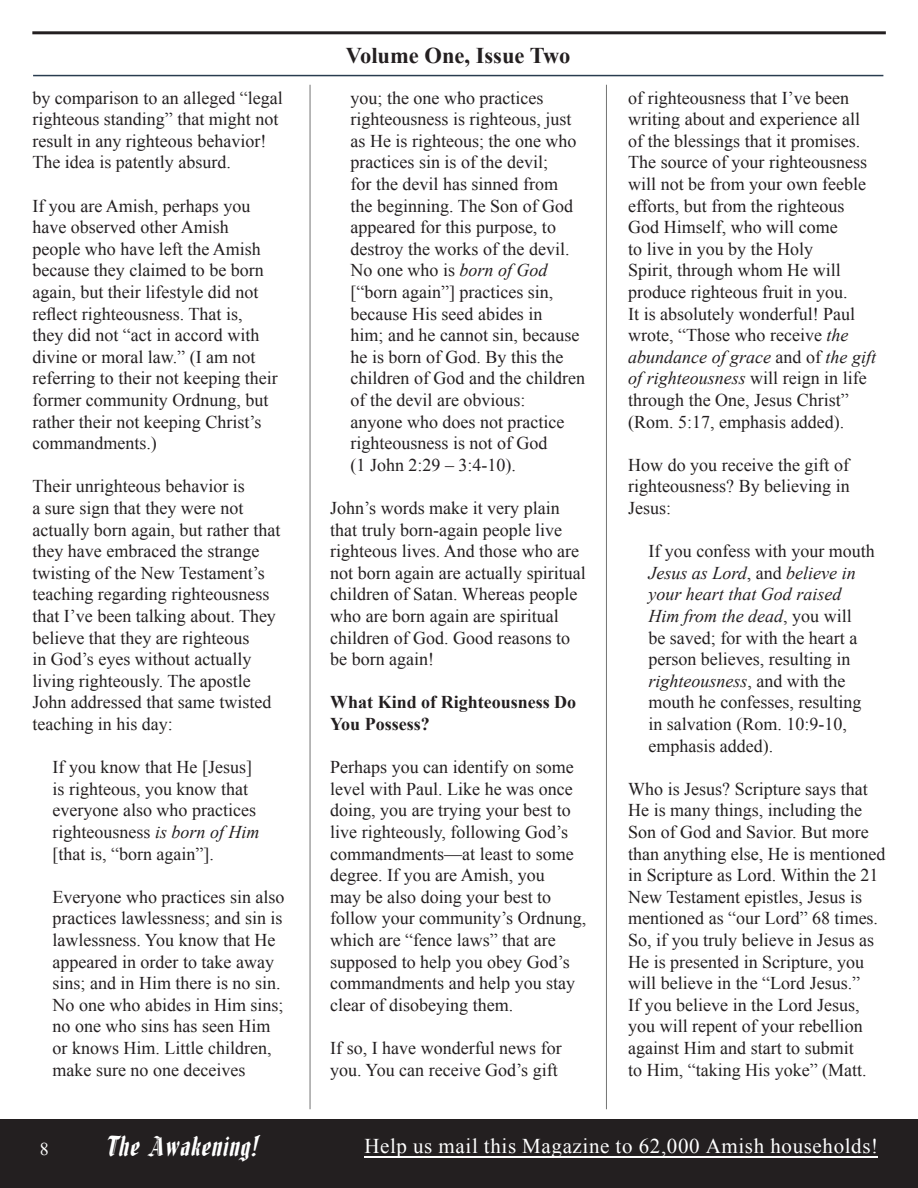
<style>
.page{position:relative;width:918px;height:1188px;background:#fff}
.page>*{position:absolute;margin:0;border:0;box-sizing:border-box;transform-origin:0 0}
.t1{font:italic 30px "Fenwick Woodtype";color:#fff}
.t2{font:700 22.5px "Times New Roman";color:#231f20}
.t3{font:21px "Times New Roman";letter-spacing:.03em;color:#fff}
.t4{font:18px/21.6px "Times New Roman";color:#231f20}
.t5{font:700 18px/21.6px "Times New Roman";color:#231f20}
.t6{font:18px "Times New Roman";color:#fff}
.s1{font-style:italic}
</style>
<div class="page">
<div style="left:0;top:1119px;width:918px;height:69px;background:#231f20"></div>
<hr style="left:32px;top:31px;width:854px;height:3px;background:#231f20">
<hr style="left:33px;top:75px;width:850px;height:1px;background:#293c4f">
<hr style="left:310px;top:85px;width:1px;height:1024px;background:#737473">
<hr style="left:606px;top:85px;width:1px;height:1024px;background:#737473">
<hr style="left:365px;top:1157px;width:513px;height:1px;background:#fff">
<p class="t4" style="left:32px;top:87px;width:252px">by comparison to an alleged “legal righteous standing” that might not result in any righteous behavior!<br>The idea is patently absurd.</p>
<p class="t4" style="left:32px;top:195px;width:247px">If you are Amish, perhaps you have observed other Amish people who have left the Amish because they claimed to be born again, but their lifestyle did not reflect righteousness. That is, they did not “act in accord with divine or moral law.” (I am not referring to their not keeping their former community Ordnung, but rather their not keeping Christ’s commandments.)</p>
<p class="t4" style="left:32px;top:475px;width:249px">Their unrighteous behavior is<br>a sure sign that they were not actually born again, but rather that they have embraced the strange twisting of the New Testament’s teaching regarding righteousness that I’ve been talking about. They believe that they are righteous<br>in God’s eyes without actually living righteously. The apostle<br>John addressed that same twisted teaching in his day:</p>
<p class="t4" style="left:53px;top:756px;width:209px">If you know that He [Jesus] is righteous, you know that everyone also who practices righteousness <span class="s1">is born of Him </span>[that is, “born again”].</p>
<p class="t4" style="left:53px;top:886px;width:233px">Everyone who practices sin also practices lawlessness; and sin is lawlessness. You know that He appeared in order to take away sins; and in Him there is no sin.<br>No one who abides in Him sins; no one who sins has seen Him or knows Him. Little children, make sure no one deceives</p>
<p class="t2" style="left:346px;top:40px;width:226px">Volume One, Issue Two</p>
<p class="t4" style="left:351px;top:87px;width:236px">you; the one who practices righteousness is righteous, just as He is righteous; the one who practices sin is of the devil;<br>for the devil has sinned from<br>the beginning. The Son of God appeared for this purpose, to destroy the works of the devil.<br>No one who is <span class="s1">born of God </span>[“born again”] practices sin, because His seed abides in<br>him; and he cannot sin, because he is born of God. By this the children of God and the children of the devil are obvious:<br>anyone who does not practice righteousness is not of God</p>
<p class="t4" style="left:351px;top:454px;width:167px">(1 John 2:29 – 3:4-10).</p>
<p class="t4" style="left:330px;top:497px;width:257px">John’s words make it very plain that truly born-again people live righteous lives. And those who are not born again are actually spiritual children of Satan. Whereas people who are born again are spiritual children of God. Good reasons to be born again!</p>
<p class="t5" style="left:330px;top:691px;width:248px">What Kind of Righteousness Do<br>You Possess?</p>
<p class="t4" style="left:330px;top:756px;width:257px">Perhaps you can identify on some level with Paul. Like he was once doing, you are trying your best to live righteously, following God’s commandments—at least to some degree. If you are Amish, you<br>may be also doing your best to follow your community’s Ordnung, which are “fence laws” that are supposed to help you obey God’s commandments and help you stay clear of disobeying them.</p>
<p class="t4" style="left:330px;top:1037px;width:233px">If so, I have wonderful news for you. You can receive God’s gift</p>
<p class="t4" style="left:628px;top:87px;width:249px">of righteousness that I’ve been writing about and experience all of the blessings that it promises.<br>The source of your righteousness will not be from your own feeble efforts, but from the righteous<br>God Himself, who will come<br>to live in you by the Holy<br>Spirit, through whom He will produce righteous fruit in you.<br>It is absolutely wonderful! Paul wrote, “Those who receive <span class="s1">the abundance of grace</span> and of <span class="s1">the gift of righteousness</span> will reign in life through the One, Jesus Christ” (Rom. 5:17, emphasis added).</p>
<p class="t4" style="left:628px;top:454px;width:223px;text-align:justify">How do you receive the gift of righteousness? By believing in Jesus:</p>
<p class="t4" style="left:648px;top:540px;width:228px">If you confess with your mouth<br><span class="s1">Jesus as Lord</span>, and <span class="s1">believe in your heart that God raised<br>Him from the dead</span>, you will<br>be saved; for with the heart a person believes, resulting in <span class="s1">righteousness</span>, and with the mouth he confesses, resulting in salvation (Rom. 10:9-10, emphasis added).</p>
<p class="t4" style="left:628px;top:778px;width:259px">Who is Jesus? Scripture says that<br>He is many things, including the<br>Son of God and Savior. But more than anything else, He is mentioned in Scripture as Lord. Within the 21<br>New Testament epistles, Jesus is mentioned as “our Lord” 68 times.<br>So, if you truly believe in Jesus as<br>He is presented in Scripture, you will believe in the “Lord Jesus.”<br>If you believe in the Lord Jesus, you will repent of your rebellion against Him and start to submit<br>to Him, “taking His yoke” (Matt.</p>
<p class="t6" style="left:40px;top:1137px;width:10px">8</p>
<p class="t1" style="left:104px;top:1128px;width:162px">The Awakening!</p>
<p class="t3" style="left:364px;top:1132px;width:515px">Help us mail this Magazine to 62,000 Amish households!</p>
</div>
